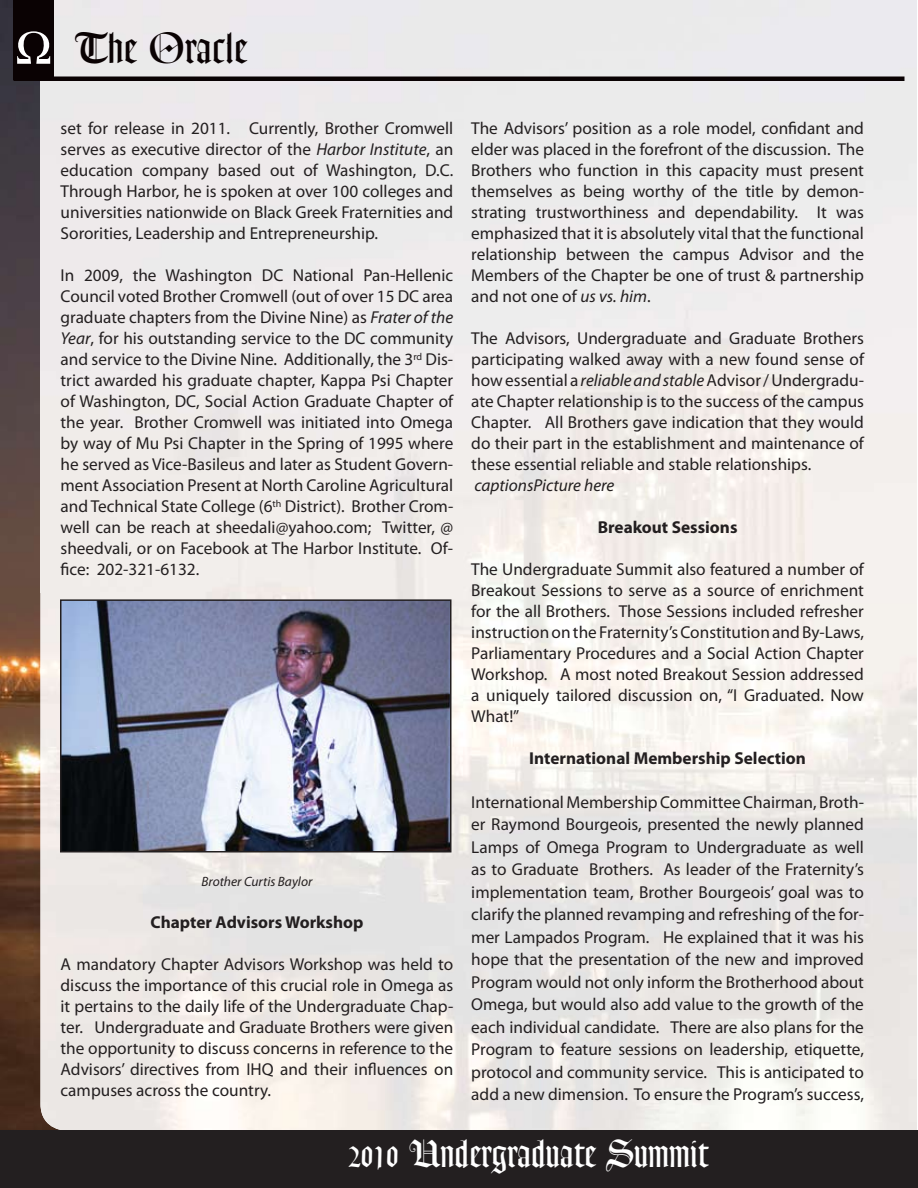
<style>
.page{position:relative;width:918px;height:1188px;background:#fff}
.page>*{position:absolute;margin:0;border:0;box-sizing:border-box;transform-origin:0 0}
.t1{font:42px "Goudy Text";color:#0a0203}
.t2{font:37.5px "Goudy Text";color:#fff}
.t3{font:17.25px/21px "Myriad Pro";color:#231f20;text-align:justify}
.t4{font:700 17.25px "Myriad Pro";color:#231f20}
.t5{font:italic 17.25px "Myriad Pro";color:#231f20}
.t6{font:italic 13.5px "Myriad Pro";color:#231f20}
.s1{font-style:italic}
</style>
<div class="page">
<img style="left:0;top:0;width:40px;height:1131px">
<svg style="left:916px;top:0;width:2px;height:1131px"></svg>
<img style="left:40px;top:0;width:876px;height:1131px">
<div style="left:14px;top:0;width:40px;height:80px;background:#0a0203"></div>
<div style="left:14px;top:76px;width:890px;height:5px;background:#0a0203"></div>
<svg style="left:17px;top:31px;width:33px;height:33px"></svg>
<img style="left:63px;top:602px;width:386px;height:248px">
<div style="left:60px;top:599px;width:392px;height:254px;border:2px solid #231f20"></div>
<div style="left:0;top:1131px;width:918px;height:57px;background:#231f20"></div>
<h1 class="t1" style="left:72px;top:24px;width:177px">The Oracle</h1>
<p class="t3" style="left:471px;top:118px;width:394px">The Advisors’ position as a role model, confidant and elder was placed in the forefront of the discussion. The Brothers who function in this capacity must present themselves as being worthy of the title by demon&shy;strating trustworthiness and dependability. It was emphasized that it is absolutely vital that the functional relationship between the campus Advisor and the Members of the Chapter be one of trust &amp; partnership and not one of <span class="s1">us vs. him</span>.</p>
<p class="t3" style="left:471px;top:328px;width:394px">The Advisors, Undergraduate and Graduate Brothers participating walked away with a new found sense of how essential a <span class="s1">reliable and stable</span> Advisor / Undergradu&shy;ate Chapter relationship is to the success of the campus Chapter. All Brothers gave indication that they would do their part in the establishment and maintenance of these essential reliable and stable relationships.</p>
<p class="t5" style="left:474px;top:475px;width:142px">captionsPicture here</p>
<p class="t4" style="left:598px;top:516px;width:141px">Breakout Sessions</p>
<p class="t3" style="left:471px;top:559px;width:394px">The Undergraduate Summit also featured a number of Breakout Sessions to serve as a source of enrichment for the all Brothers. Those Sessions included refresher instruction on the Fraternity’s Constitution and By-Laws, Parliamentary Procedures and a Social Action Chapter Workshop. A most noted Breakout Session addressed a uniquely tailored discussion on, “I Graduated. Now What!”</p>
<p class="t4" style="left:529px;top:747px;width:278px">International Membership Selection</p>
<p class="t3" style="left:471px;top:790px;width:394px;line-height:22.5px">International Membership Committee Chairman, Broth&shy;er Raymond Bourgeois, presented the newly planned Lamps of Omega Program to Undergraduate as well as to Graduate Brothers. As leader of the Fraternity’s implementation team, Brother Bourgeois’ goal was to clarify the planned revamping and refreshing of the for&shy;mer Lampados Program. He explained that it was his hope that the presentation of the new and improved Program would not only inform the Brotherhood about Omega, but would also add value to the growth of the each individual candidate. There are also plans for the Program to feature sessions on leadership, etiquette, protocol and community service. This is anticipated to add a new dimension. To ensure the Program’s success,</p>
<h2 class="t2" style="left:348px;top:1132px;width:362px">2010 Undergraduate Summit</h2>
<p class="t3" style="left:61px;top:118px;width:394px">set for release in 2011. Currently, Brother Cromwell serves as executive director of the <span class="s1">Harbor Institute</span>, an education company based out of Washington, D.C.<br>Through Harbor, he is spoken at over 100 colleges and universities nationwide on Black Greek Fraternities and Sororities, Leadership and Entrepreneurship.</p>
<p class="t3" style="left:61px;top:265px;width:394px">In 2009, the Washington DC National Pan-Hellenic Council voted Brother Cromwell (out of over 15 DC area graduate chapters from the Divine Nine) as <span class="s1">Frater of the Year</span>, for his outstanding service to the DC community and service to the Divine Nine. Additionally, the 3<sup>rd</sup> Dis&shy;trict awarded his graduate chapter, Kappa Psi Chapter of Washington, DC, Social Action Graduate Chapter of the year. Brother Cromwell was initiated into Omega by way of Mu Psi Chapter in the Spring of 1995 where he served as Vice-Basileus and later as Student Govern&shy;ment Association Present at North Caroline Agricultural and Technical State College (6<sup>th</sup> District). Brother Crom&shy;well can be reach at sheedali@yahoo.com; Twitter, @ sheedvali, or on Facebook at The Harbor Institute. Of&shy;fice: 202-321-6132.</p>
<p class="t6" style="left:201px;top:873px;width:112px">Brother Curtis Baylor</p>
<p class="t4" style="left:150px;top:911px;width:214px">Chapter Advisors Workshop</p>
<p class="t3" style="left:61px;top:953px;width:394px">A mandatory Chapter Advisors Workshop was held to discuss the importance of this crucial role in Omega as it pertains to the daily life of the Undergraduate Chap&shy;ter. Undergraduate and Graduate Brothers were given the opportunity to discuss concerns in reference to the Advisors’ directives from IHQ and their influences on campuses across the country.</p>
</div>
